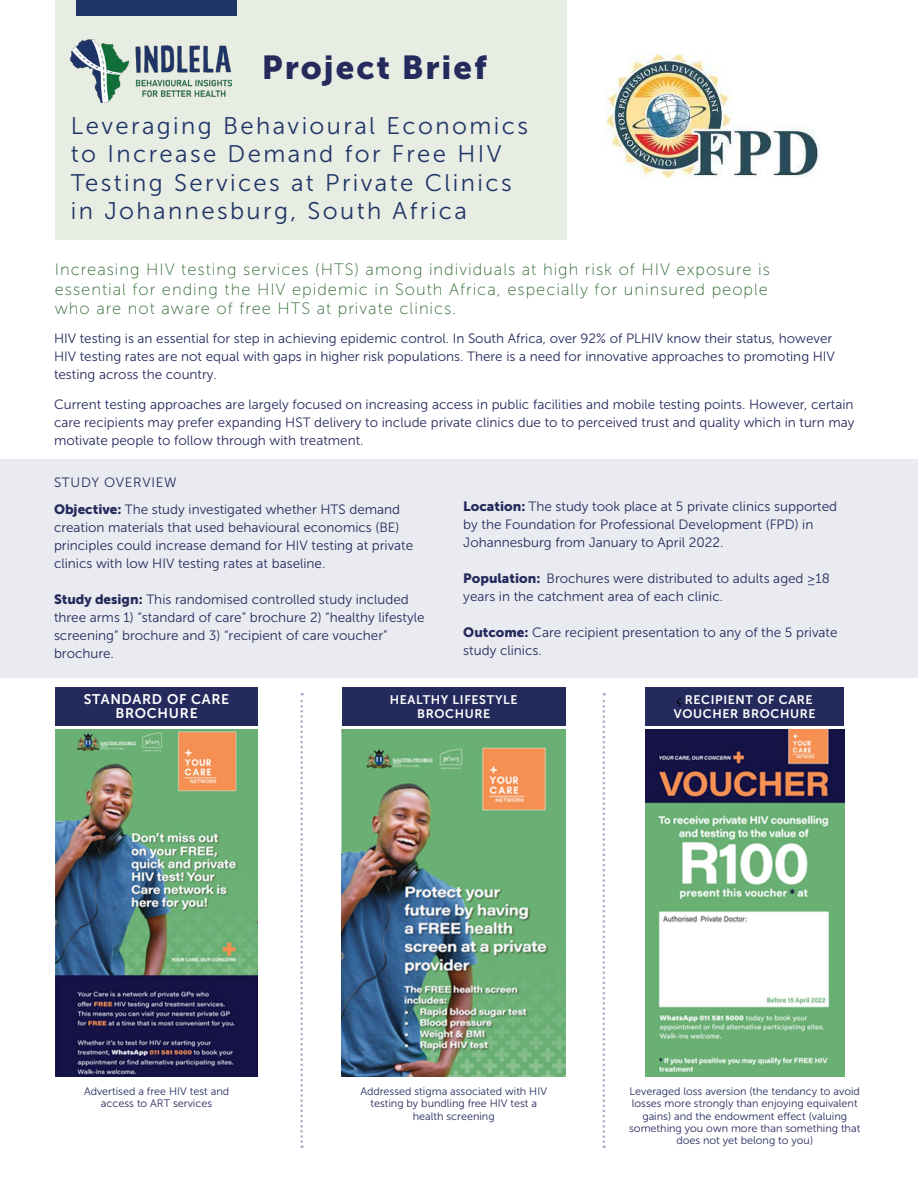
<style>
.page{position:relative;width:918px;height:1188px;background:#fff}
.page>*{position:absolute;margin:0;border:0;box-sizing:border-box;transform-origin:0 0}
.t1{font:33px "Museo Sans 900";letter-spacing:.06em;color:#252a5d}
.t2{font:24px/28.5px "Museo Sans 300";letter-spacing:.1em;color:#203567}
.t3{font:16.5px/19.8px "Museo Sans 100";letter-spacing:.06em;color:#316933;text-align:justify}
.t4{font:13.95px/14px "Museo Sans 700";letter-spacing:.05em;color:#fff;text-align:center}
.t5{font:13.5px/18px "Museo Sans 300";color:#252a5d}
.t6{font:12.45px/14px "Museo Sans 700";letter-spacing:.05em;color:#fff;text-align:center}
.t7{font:10.8px/12.5px "Museo Sans 300";color:#252a5d;text-align:center}
.s1{font-family:"Museo Sans 900"}
.s2{font-family:"Minion Pro";color:#000}
</style>
<div class="page">
<div style="left:0;top:460px;width:918px;height:218px;background:#e9ebf0"></div>
<div style="left:55px;top:0;width:512px;height:240px;background:#e7ede3"></div>
<img style="left:71px;top:39px;width:161px;height:63px">
<div style="left:77px;top:0;width:160px;height:16px;background:#203567"></div>
<div style="left:55px;top:687px;width:203px;height:39px;background:#252a5d"></div>
<div style="left:342px;top:687px;width:224px;height:39px;background:#252a5d"></div>
<div style="left:645px;top:687px;width:199px;height:39px;background:#252a5d"></div>
<svg style="left:300px;top:693px;width:3px;height:455px"></svg>
<svg style="left:603px;top:693px;width:2px;height:455px"></svg>
<img style="left:55px;top:729px;width:203px;height:348px">
<img style="left:342px;top:729px;width:224px;height:348px">
<img style="left:645px;top:729px;width:199px;height:348px">
<img style="left:606px;top:55px;width:214px;height:122px">
<h1 class="t1" style="left:262px;top:48px;width:226px">Project Brief</h1>
<h2 class="t2" style="left:71px;top:111px;width:459px">Leveraging Behavioural Economics to Increase Demand for Free HIV Testing Services at Private Clinics in Johannesburg, South Africa</h2>
<p class="t3" style="left:55px;top:259px;width:717px">Increasing HIV testing services (HTS) among individuals at high risk of HIV exposure is essential for ending the HIV epidemic in South Africa, especially for uninsured people who are not aware of free HTS at private clinics.</p>
<p class="t5" style="left:54px;top:330px;width:782px">HIV testing is an essential for step in achieving epidemic control. In South Africa, over 92% of PLHIV know their status, however<br>HIV testing rates are not equal with gaps in higher risk populations. There is a need for innovative approaches to promoting HIV testing across the country.</p>
<p class="t5" style="left:54px;top:396px;width:802px;text-align:justify">Current testing approaches are largely focused on increasing access in public facilities and mobile testing points. However, certain care recipients may prefer expanding HST delivery to include private clinics due to to perceived trust and quality which in turn may motivate people to follow through with treatment.</p>
<p class="t5" style="left:54px;top:469px;width:348px;line-height:27px">STUDY OVERVIEW<br><span class="s1">Objective:</span> The study investigated whether HTS demand</p>
<p class="t5" style="left:54px;top:519px;width:361px">creation materials that used behavioural economics (BE) principles could increase demand for HIV testing at private clinics with low HIV testing rates at baseline.</p>
<p class="t5" style="left:54px;top:591px;width:372px"><span class="s1">Study design:</span> This randomised controlled study included three arms 1) “standard of care” brochure 2) “healthy lifestyle screening” brochure and 3) “recipient of care voucher” brochure.</p>
<p class="t5" style="left:463px;top:498px;width:375px"><span class="s1">Location:</span> The study took place at 5 private clinics supported by the Foundation for Professional Development (FPD) in<br>Johannesburg from January to April 2022.</p>
<p class="t5" style="left:463px;top:570px;width:368px"><span class="s1">Population:</span> Brochures were distributed to adults aged ≥18 years in the catchment area of each clinic.</p>
<p class="t5" style="left:463px;top:624px;width:376px"><span class="s1">Outcome:</span> Care recipient presentation to any of the 5 private study clinics.</p>
<p class="t4" style="left:84px;top:693px;width:147px">STANDARD OF CARE<br>BROCHURE</p>
<p class="t6" style="left:390px;top:693px;width:129px">HEALTHY LIFESTYLE<br>BROCHURE</p>
<p class="t6" style="left:674px;top:693px;width:143px;text-align:left"><span class="s2">ç</span> RECIPIENT OF CARE<br>VOUCHER BROCHURE</p>
<p class="t7" style="left:84px;top:1085px;width:147px">Advertised a free HIV test and access to ART services</p>
<p class="t7" style="left:360px;top:1085px;width:188px">Addressed stigma associated with HIV testing by bundling free HIV test a health screening</p>
<p class="t7" style="left:629px;top:1085px;width:233px">Leveraged loss aversion (the tendancy to avoid losses more strongly than enjoying equivalent gains) and the endowment effect (valuing something you own more than something that does not yet belong to you)</p>
</div>
